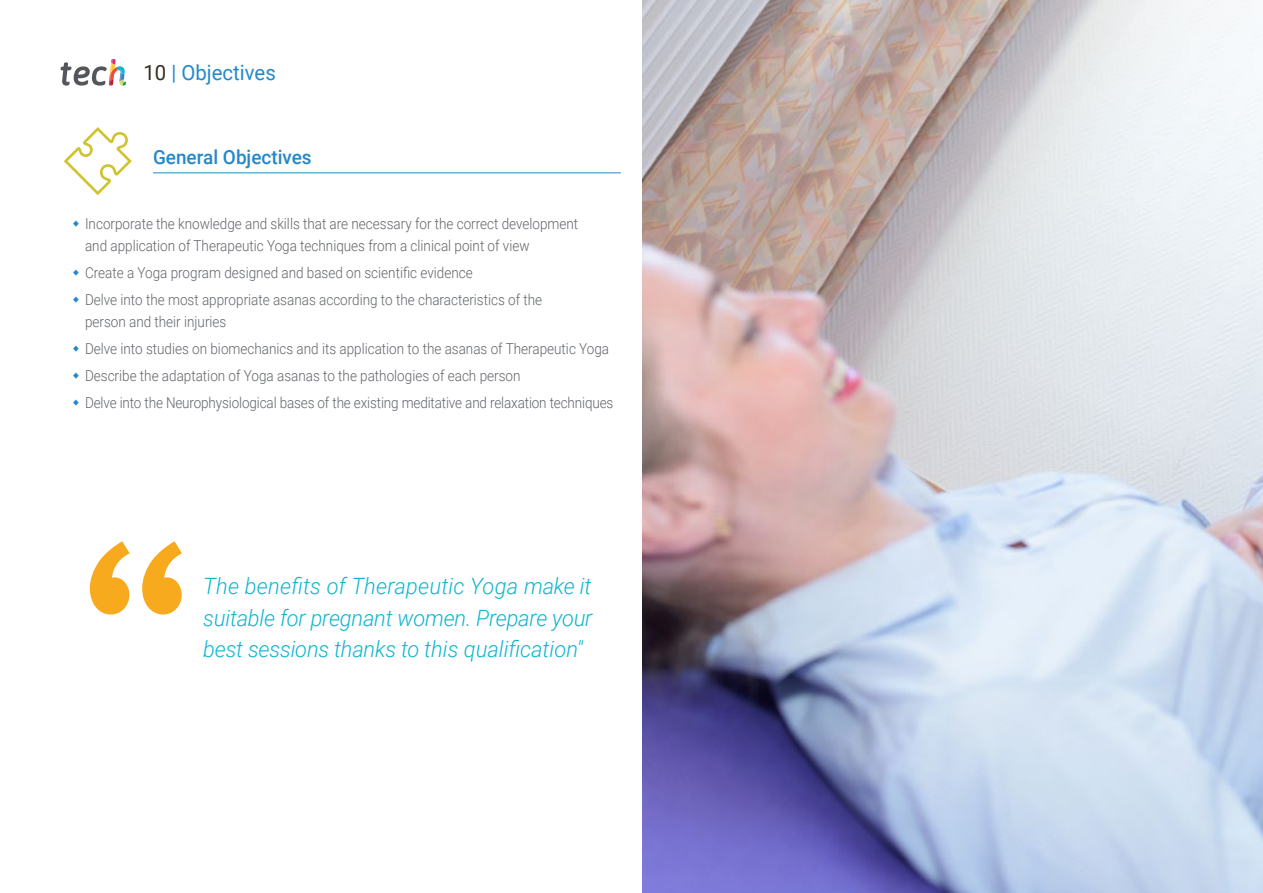
<style>
.page{position:relative;width:1263px;height:893px;background:#fff}
.page>*{position:absolute;margin:0;border:0;box-sizing:border-box;transform-origin:0 0}
.t1{font:italic 300 22.5px/31.5px "Roboto";letter-spacing:-.01em;color:#0fb6cf;text-align:justify}
.t2{font:21px "Roboto";color:#2488c9}
.t3{font:500 19.5px "Roboto";color:#2488c9}
.t4{font:300 15px/26.7px "Roboto";color:#61646a;scale:.9 1}
.s1{color:#312e20}
</style>
<div class="page">
<hr style="left:153px;top:172px;width:468px;height:1px;background:#2488c9">
<svg style="left:64px;top:127px;width:68px;height:68px"></svg>
<svg style="left:61px;top:59px;width:65px;height:27px"></svg>
<svg style="left:90px;top:541px;width:92px;height:73px"></svg>
<img style="left:642px;top:0;width:621px;height:893px">
<h2 class="t2" style="left:144px;top:57px;width:134px"><span class="s1">10</span> | Objectives</h2>
<h3 class="t3" style="left:153px;top:144px;width:160px">General Objectives</h3>
<p class="t4" style="left:85px;top:212px;width:550px;line-height:22.5px">Incorporate the knowledge and skills that are necessary for the correct development and application of Therapeutic Yoga techniques from a clinical point of view</p>
<p class="t4" style="left:85px;top:259px;width:509px">Create a Yoga program designed and based on scientific evidence<br>Delve into the most appropriate asanas according to the characteristics of the</p>
<p class="t4" style="left:85px;top:308px;width:588px">person and their injuries<br>Delve into studies on biomechanics and its application to the asanas of Therapeutic Yoga Describe the adaptation of Yoga asanas to the pathologies of each person<br>Delve into the Neurophysiological bases of the existing meditative and relaxation techniques</p>
<h1 class="t1" style="left:203px;top:570px;width:391px">The benefits of Therapeutic Yoga make it suitable for pregnant women. Prepare your best sessions thanks to this qualification"</h1>
</div>
